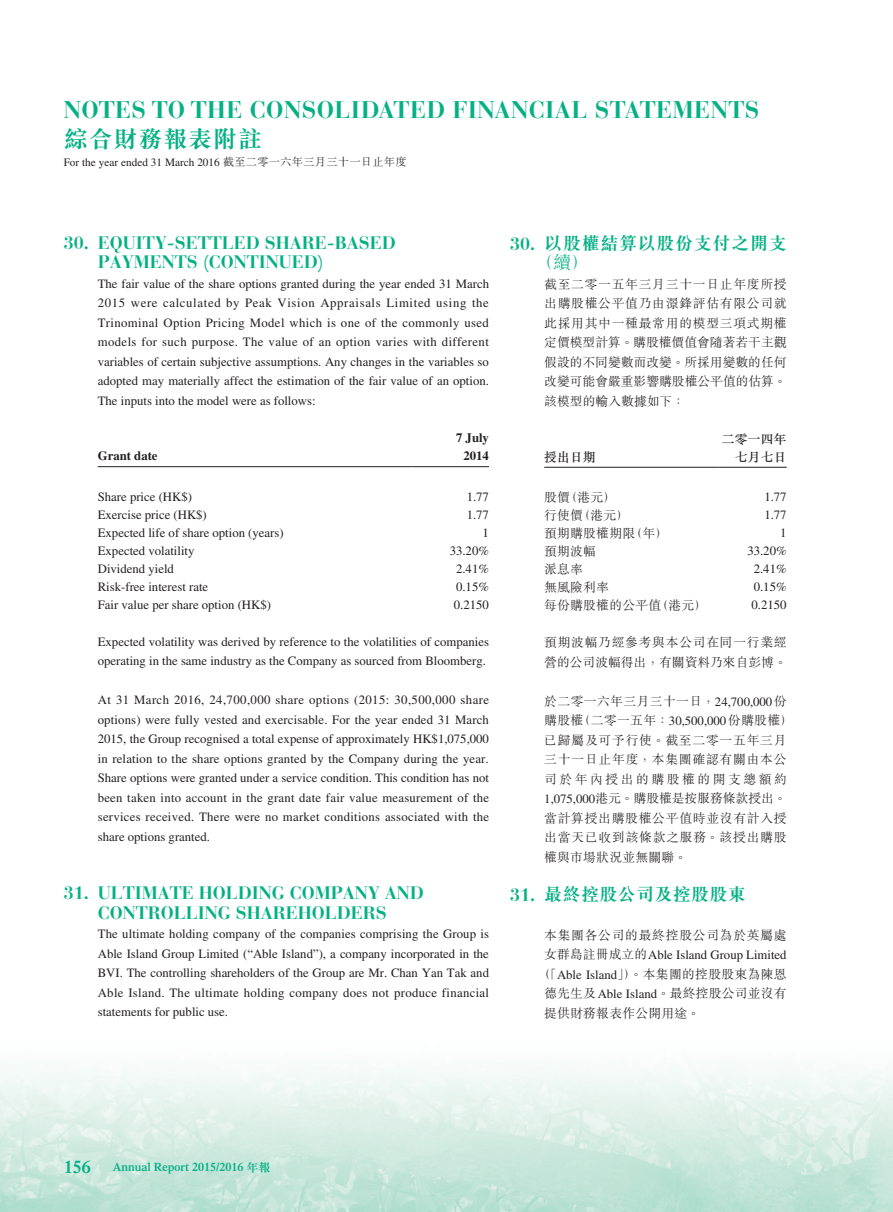
<style>
.page{position:relative;width:893px;height:1212px;background:#fff}
.page>*{position:absolute;margin:0;border:0;box-sizing:border-box;transform-origin:0 0}
.t1{font:700 24px "Bauer Bodoni Std";letter-spacing:.015em;color:#05b085}
.t2{font:700 24px "M Sung HK";letter-spacing:.035em;color:#05b085}
._01_H1_E{font:700 18px/19.5px "Bauer Bodoni Std";color:#05b085}
._001_H1_C{font:700 18px/19.5px "M Sung HK";letter-spacing:.04em;color:#05b085}
._001_H1_C-2{font:700 18px "M Sung HK";letter-spacing:.02em;color:#05b085}
._00_txt_E{font:12.75px/19.5px "Times LT Std";color:#231f20;text-align:justify}
._000_txt_C{font:300 12.75px/19.5px "M Sung HK";letter-spacing:.03em;color:#231f20;text-align:justify}
._50_Table_txt{font:12.75px "Times LT Std";color:#231f20}
._000_txt_C-2{font:300 12.75px/19.5px "M Sung HK";letter-spacing:.065em;color:#231f20}
._000_txt_C-3{font:300 12.75px/19.5px "M Sung HK";letter-spacing:.06em;color:#231f20}
._000_txt_C-4{font:12.75px "Times LT Std";color:#231f20}
._50_Table_txt-2{font:700 12.75px "Times LT Std";color:#231f20}
._50_Table_txt-3{font:500 12.75px "M Sung HK";letter-spacing:.02em;color:#231f20}
.t3{font:600 12px "Times LT Std";color:#05b085}
.t4{font:11.25px "Times LT Std";color:#231f20}
.s1{font-family:"M Sung HK";font-weight:300}
.s2{font-family:"Bauer Bodoni Std"}
.s3{font-weight:300}
.s4{font-family:"Times LT Std";font-weight:400}
.s5{font-size:18px}
.s6{font-family:"M Sung HK";font-weight:700}
</style>
<div class="page">
<img style="left:0;top:466px;width:893px;height:746px">
<hr style="left:544px;top:467px;width:175px;height:1px;background:#231f20">
<hr style="left:719px;top:467px;width:68px;height:1px;background:#231f20">
<hr style="left:98px;top:466px;width:314px;height:1px;background:#231f20">
<hr style="left:412px;top:466px;width:77px;height:1px;background:#231f20">
<h1 class="t1" style="left:64px;top:95px;width:697px">NOTES TO THE CONSOLIDATED FINANCIAL STATEMENTS</h1>
<h1 class="t2" style="left:64px;top:127px;width:200px">綜合財務報表附註</h1>
<p class="t4" style="left:64px;top:156px;width:344px">For the year ended 31 March 2016 <span class="s1">截至二零一六年三月三十一日止年度</span></p>
<p class="_01_H1_E" style="left:98px;top:233px;width:300px;text-indent:-34px">30. EQUITY-SETTLED SHARE-BASED<br>PAYMENTS (CONTINUED)</p>
<p class="_00_txt_E" style="left:98px;top:274px;width:393px">The fair value of the share options granted during the year ended 31 March 2015 were calculated by Peak Vision Appraisals Limited using the Trinominal Option Pricing Model which is one of the commonly used models for such purpose. The value of an option varies with different variables of certain subjective assumptions. Any changes in the variables so adopted may materially affect the estimation of the fair value of an option.<br>The inputs into the model were as follows:</p>
<p class="_50_Table_txt-2" style="left:98px;top:448px;width:61px">Grant date</p>
<p class="_50_Table_txt-2" style="left:456px;top:430px;width:34px">7 July</p>
<p class="_50_Table_txt-2" style="left:463px;top:448px;width:27px">2014</p>
<p class="_50_Table_txt" style="left:98px;top:489px;width:96px">Share price (HK$)</p>
<p class="_50_Table_txt" style="left:467px;top:489px;width:24px">1.77</p>
<p class="_50_Table_txt" style="left:98px;top:507px;width:111px">Exercise price (HK$)</p>
<p class="_50_Table_txt" style="left:467px;top:507px;width:24px">1.77</p>
<p class="_50_Table_txt" style="left:98px;top:525px;width:187px">Expected life of share option (years)</p>
<p class="_50_Table_txt" style="left:483px;top:525px;width:8px">1</p>
<p class="_50_Table_txt" style="left:98px;top:543px;width:98px">Expected volatility</p>
<p class="_50_Table_txt" style="left:450px;top:543px;width:41px">33.20%</p>
<p class="_50_Table_txt" style="left:98px;top:561px;width:78px">Dividend yield</p>
<p class="_50_Table_txt" style="left:456px;top:561px;width:34px">2.41%</p>
<p class="_50_Table_txt" style="left:98px;top:579px;width:112px">Risk-free interest rate</p>
<p class="_50_Table_txt" style="left:456px;top:579px;width:34px">0.15%</p>
<p class="_50_Table_txt" style="left:98px;top:597px;width:175px">Fair value per share option (HK$)</p>
<p class="_50_Table_txt" style="left:454px;top:597px;width:37px">0.2150</p>
<p class="_00_txt_E" style="left:98px;top:632px;width:393px">Expected volatility was derived by reference to the volatilities of companies operating in the same industry as the Company as sourced from Bloomberg.</p>
<p class="_00_txt_E" style="left:98px;top:690px;width:393px">At 31 March 2016, 24,700,000 share options (2015: 30,500,000 share options) were fully vested and exercisable. For the year ended 31 March 2015, the Group recognised a total expense of approximately HK$1,075,000 in relation to the share options granted by the Company during the year.<br>Share options were granted under a service condition. This condition has not been taken into account in the grant date fair value measurement of the services received. There were no market conditions associated with the share options granted.</p>
<p class="_01_H1_E" style="left:64px;top:883px;width:362px;text-align:center">31. ULTIMATE HOLDING COMPANY AND<br>CONTROLLING SHAREHOLDERS</p>
<p class="_00_txt_E" style="left:98px;top:924px;width:393px">The ultimate holding company of the companies comprising the Group is Able Island Group Limited (“Able Island”), a company incorporated in the BVI. The controlling shareholders of the Group are Mr. Chan Yan Tak and Able Island. The ultimate holding company does not produce financial statements for public use.</p>
<p class="_001_H1_C" style="left:535px;top:233px;width:253px;text-indent:-25px"><span class="s2">30.</span> 以股權結算以股份支付之開支<span class="s3">（續）</span></p>
<p class="_000_txt_C" style="left:544px;top:274px;width:244px">截至二零一五年三月三十一日止年度所授出購股權公平值乃由澋鋒評估有限公司就此採用其中一種最常用的模型三項式期權定價模型計算。購股權價值會隨著若干主觀假設的不同變數而改變。所採用變數的任何改變可能會嚴重影響購股權公平值的估算。該模型的輸入數據如下：</p>
<p class="_50_Table_txt-3" style="left:544px;top:448px;width:53px">授出日期</p>
<p class="_50_Table_txt-3" style="left:722px;top:430px;width:66px">二零一四年</p>
<p class="_50_Table_txt-3" style="left:735px;top:448px;width:53px">七月七日</p>
<p class="_000_txt_C" style="left:544px;top:487px;width:73px">股價（港元）</p>
<p class="_50_Table_txt" style="left:764px;top:490px;width:24px">1.77</p>
<p class="_000_txt_C" style="left:544px;top:505px;width:86px">行使價（港元）</p>
<p class="_50_Table_txt" style="left:764px;top:508px;width:24px">1.77</p>
<p class="_000_txt_C" style="left:544px;top:523px;width:125px">預期購股權期限（年）</p>
<p class="_50_Table_txt" style="left:780px;top:526px;width:8px">1</p>
<p class="_000_txt_C" style="left:544px;top:541px;width:53px">預期波幅</p>
<p class="_50_Table_txt" style="left:747px;top:544px;width:41px">33.20%</p>
<p class="_000_txt_C" style="left:544px;top:559px;width:40px">派息率</p>
<p class="_50_Table_txt" style="left:754px;top:562px;width:34px">2.41%</p>
<p class="_000_txt_C" style="left:544px;top:577px;width:66px">無風險利率</p>
<p class="_50_Table_txt" style="left:754px;top:580px;width:34px">0.15%</p>
<p class="_000_txt_C" style="left:544px;top:595px;width:164px">每份購股權的公平值（港元）</p>
<p class="_50_Table_txt" style="left:752px;top:598px;width:37px">0.2150</p>
<p class="_000_txt_C-3" style="left:544px;top:632px;width:244px">預期波幅乃經參考與本公司在同一行業經營的公司波幅得出，有關資料乃來自彭博。</p>
<p class="_000_txt_C-2" style="left:544px;top:691px;width:250px">於二零一六年三月三十一日，<span class="s4">24,700,000</span>份購股權（二零一五年：<span class="s4">30,500,000</span>份購股權）已歸屬及可予行使。截至二零一五年三月三十一日止年度，本集團確認有關由本公司於年內授出的購股權的開支總額約<br><span class="s4">1,075,000</span>港元。購股權是按服務條款授出。當計算授出購股權公平值時並沒有計入授出當天已收到該條款之服務。該授出購股權與市場狀況並無關聯。</p>
<p class="_001_H1_C-2" style="left:510px;top:885px;width:237px"><span class="s2">31.</span> 最終控股公司及控股股東</p>
<p class="_000_txt_C-3" style="left:544px;top:925px;width:244px">本集團各公司的最終控股公司為於英屬處</p>
<p class="_000_txt_C-4" style="left:544px;top:948px;width:244px"><span class="s1">女群島註冊成立的</span>Able Island Group Limited</p>
<p class="_000_txt_C" style="left:538px;top:964px;width:250px">（「<span class="s4">Able Island</span>」）。本集團的控股股東為陳恩</p>
<p class="_000_txt_C" style="left:544px;top:983px;width:244px">德先生及<span class="s4">Able Island</span>。最終控股公司並沒有</p>
<p class="_000_txt_C" style="left:544px;top:1003px;width:157px">提供財務報表作公開用途。</p>
<p class="t3" style="left:64px;top:1160px;width:208px"><span class="s5">156</span> Annual Report 2015/2016 <span class="s6">年報</span></p>
</div>
